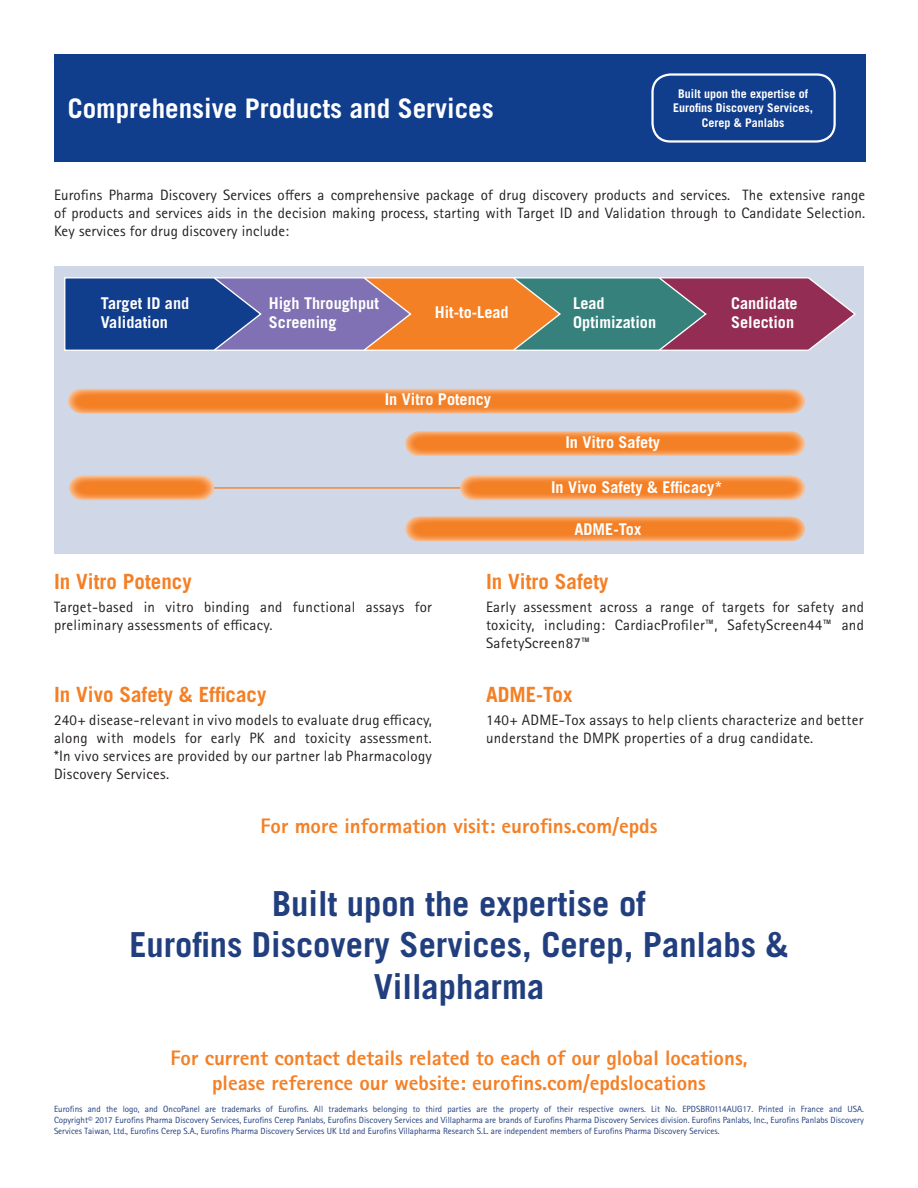
<style>
.page{position:relative;width:918px;height:1188px;background:#fff}
.page>*{position:absolute;margin:0;border:0;box-sizing:border-box;transform-origin:0 0}
.t1{font:700 34.5px/41.4px "Trade Gothic LT Std";color:#213e7e;text-align:center}
.t2{font:700 27px "Trade Gothic LT Std";color:#fff}
.t3{font:800 21px/25.2px "Rotis Sans Serif Std";color:#f48026;text-align:center}
.t4{font:700 21px "Trade Gothic LT Std";color:#f48026}
.t5{font:700 16.2px/19.5px "Trade Gothic LT Std";color:#fff}
.t6{font:15px/18px "Rotis Sans Serif Std";letter-spacing:.02em;color:#231f20;text-align:justify}
.t7{font:700 12px "Trade Gothic LT Std";color:#fff}
.t8{font:9px/10.8px "Rotis Sans Serif Std";color:#213e7e;text-align:justify}
</style>
<div class="page">
<div style="left:54px;top:54px;width:811px;height:108px;background:#103d8c"></div>
<div style="left:651px;top:73px;width:185px;height:70px;border:2px solid #fff;border-radius:18px"></div>
<div style="left:54px;top:266px;width:810px;height:288px;background:#d0d8e8"></div>
<svg style="left:64px;top:277px;width:792px;height:74px;background:#7d6a7d"></svg>
<svg style="left:68px;top:389px;width:737px;height:24px;background:#f48e3e"></svg>
<svg style="left:406px;top:432px;width:399px;height:24px;background:#f48e40"></svg>
<svg style="left:406px;top:517px;width:399px;height:24px;background:#f48d3e"></svg>
<hr style="left:202px;top:487px;width:273px;height:2px;background:#f48026">
<svg style="left:460px;top:476px;width:345px;height:24px;background:#f49043"></svg>
<svg style="left:69px;top:476px;width:145px;height:24px;background:#f3944a"></svg>
<p class="t2" style="left:68px;top:92px;width:427px">Comprehensive Products and Services</p>
<p class="t7" style="left:678px;top:86px;width:132px">Built upon the expertise of</p>
<p class="t7" style="left:673px;top:101px;width:141px">Eurofins Discovery Services,</p>
<p class="t7" style="left:702px;top:115px;width:84px">Cerep &amp; Panlabs</p>
<p class="t6" style="left:54px;top:186px;width:813px">Eurofins Pharma Discovery Services offers a comprehensive package of drug discovery products and services. The extensive range of products and services aids in the decision making process, starting with Target ID and Validation through to Candidate Selection.<br>Key services for drug discovery include:</p>
<p class="t5" style="left:101px;top:293px;width:90px">Target ID and<br>Validation</p>
<p class="t5" style="left:269px;top:293px;width:111px">High Throughput<br>Screening</p>
<p class="t5" style="left:435px;top:303px;width:75px">Hit-to-Lead</p>
<p class="t5" style="left:573px;top:293px;width:84px">Lead<br>Optimization</p>
<p class="t5" style="left:731px;top:293px;width:68px">Candidate<br>Selection</p>
<p class="t5" style="left:385px;top:390px;width:108px">In Vitro Potency</p>
<p class="t5" style="left:565px;top:433px;width:96px">In Vitro Safety</p>
<p class="t5" style="left:551px;top:478px;width:173px">In Vivo Safety &amp; Efficacy*</p>
<p class="t5" style="left:575px;top:519px;width:68px">ADME-Tox</p>
<p class="t4" style="left:54px;top:569px;width:139px">In Vitro Potency</p>
<p class="t4" style="left:486px;top:569px;width:124px">In Vitro Safety</p>
<p class="t6" style="left:54px;top:598px;width:380px">Target-based in vitro binding and functional assays for preliminary assessments of efficacy.</p>
<p class="t6" style="left:486px;top:598px;width:380px">Early assessment across a range of targets for safety and toxicity, including: CardiacProfiler™, SafetyScreen44™ and SafetyScreen87™</p>
<p class="t4" style="left:54px;top:681px;width:214px">In Vivo Safety &amp; Efficacy</p>
<p class="t4" style="left:486px;top:681px;width:88px">ADME-Tox</p>
<p class="t6" style="left:54px;top:711px;width:380px">240+ disease-relevant in vivo models to evaluate drug efficacy, along with models for early PK and toxicity assessment. *In vivo services are provided by our partner lab Pharmacology Discovery Services.</p>
<p class="t6" style="left:486px;top:711px;width:379px">140+ ADME-Tox assays to help clients characterize and better understand the DMPK properties of a drug candidate.</p>
<p class="t3" style="left:261px;top:813px;width:398px">For more information visit: eurofins.com/epds</p>
<p class="t1" style="left:129px;top:882px;width:661px">Built upon the expertise of<br>Eurofins Discovery Services, Cerep, Panlabs &amp;<br>Villapharma</p>
<p class="t3" style="left:171px;top:1045px;width:578px">For current contact details related to each of our global locations, please reference our website: eurofins.com/epdslocations</p>
<p class="t8" style="left:54px;top:1104px;width:811px">Eurofins and the logo, and OncoPanel are trademarks of Eurofins. All trademarks belonging to third parties are the property of their respective owners. Lit No. EPDSBR0114AUG17. Printed in France and USA.<br>Copyright© 2017 Eurofins Pharma Discovery Services, Eurofins Cerep Panlabs, Eurofins Discovery Services and Villapharma are brands of Eurofins Pharma Discovery Services division. Eurofins Panlabs, Inc., Eurofins Panlabs Discovery Services Taiwan, Ltd., Eurofins Cerep S.A., Eurofins Pharma Discovery Services UK Ltd and Eurofins Villapharma Research S.L. are independent members of Eurofins Pharma Discovery Services.</p>
</div>
